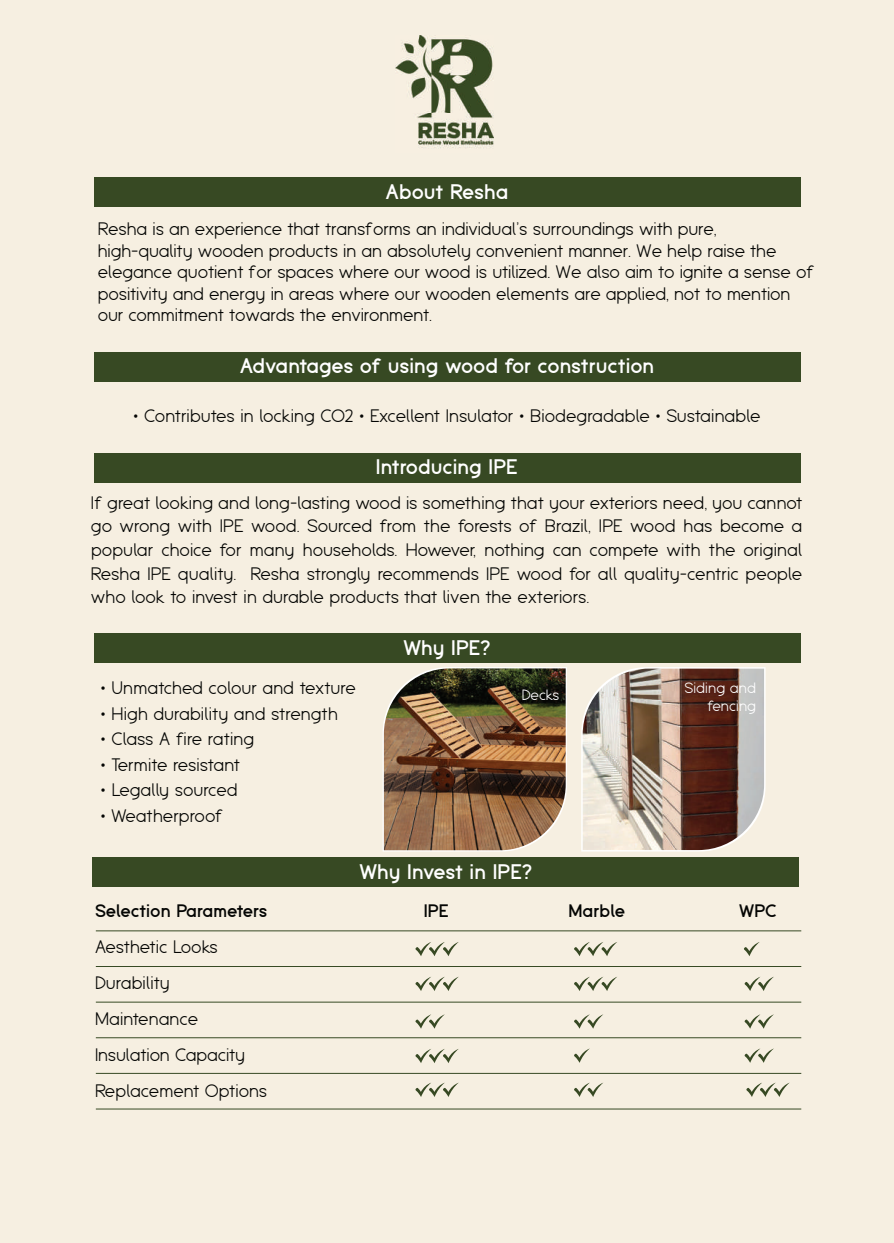
<style>
.page{position:relative;width:894px;height:1243px;background:#f6efe1}
.page>*{position:absolute;margin:0;border:0;box-sizing:border-box;transform-origin:0 0}
.t1{font:700 21px "Espera";color:#fff}
.t2{font:18px/23.7px "Espera";letter-spacing:-.01em;color:#040503}
.t3{font:700 18px "Espera";color:#040503}
.t4{font:14.85px/17.9px "Espera";color:#fff;text-align:right}
</style>
<div class="page">
<img style="left:396px;top:35px;width:97px;height:113px">
<div style="left:94px;top:352px;width:706px;height:29px;background:#374923"></div>
<div style="left:94px;top:453px;width:706px;height:29px;background:#374923"></div>
<div style="left:94px;top:177px;width:706px;height:30px;background:#374923"></div>
<div style="left:94px;top:634px;width:706px;height:29px;background:#374923"></div>
<div style="left:93px;top:857px;width:706px;height:29px;background:#374923"></div>
<hr style="left:96px;top:930px;width:705px;height:1px;background:#374a24">
<hr style="left:96px;top:966px;width:705px;height:1px;background:#374a24">
<hr style="left:96px;top:1002px;width:705px;height:1px;background:#374a24">
<hr style="left:96px;top:1037px;width:705px;height:1px;background:#374a24">
<hr style="left:96px;top:1073px;width:705px;height:1px;background:#374a24">
<hr style="left:96px;top:1108px;width:705px;height:1px;background:#374a24">
<svg style="left:744px;top:942px;width:16px;height:14px"></svg>
<svg style="left:415px;top:1014px;width:30px;height:15px"></svg>
<svg style="left:415px;top:942px;width:44px;height:14px"></svg>
<svg style="left:415px;top:976px;width:44px;height:15px"></svg>
<svg style="left:415px;top:1049px;width:44px;height:14px"></svg>
<svg style="left:574px;top:1014px;width:29px;height:15px"></svg>
<svg style="left:574px;top:1048px;width:16px;height:15px"></svg>
<svg style="left:745px;top:1048px;width:29px;height:15px"></svg>
<svg style="left:745px;top:1014px;width:29px;height:15px"></svg>
<svg style="left:745px;top:976px;width:29px;height:15px"></svg>
<svg style="left:574px;top:1082px;width:29px;height:15px"></svg>
<svg style="left:574px;top:942px;width:43px;height:14px"></svg>
<svg style="left:746px;top:1082px;width:44px;height:15px"></svg>
<svg style="left:574px;top:976px;width:43px;height:15px"></svg>
<svg style="left:415px;top:1082px;width:44px;height:15px"></svg>
<svg style="left:382px;top:667px;width:185px;height:184px"></svg>
<svg style="left:581px;top:667px;width:185px;height:184px"></svg>
<img style="left:583px;top:668px;width:181px;height:182px">
<img style="left:384px;top:668px;width:182px;height:137px">
<img style="left:384px;top:805px;width:178px;height:45px">
<p class="t1" style="left:385px;top:179px;width:125px">About Resha</p>
<p class="t2" style="left:98px;top:218px;width:718px;line-height:21.6px">Resha is an experience that transforms an individual’s surroundings with pure, high-quality wooden products in an absolutely convenient manner. We help raise the elegance quotient for spaces where our wood is utilized. We also aim to ignite a sense of positivity and energy in areas where our wooden elements are applied, not to mention our commitment towards the environment.</p>
<p class="t1" style="left:240px;top:354px;width:416px">Advantages of using wood for construction</p>
<p class="t2" style="left:133px;top:403px;width:629px">• Contributes in locking CO2 • Excellent Insulator • Biodegradable • Sustainable</p>
<p class="t1" style="left:376px;top:455px;width:143px">Introducing IPE</p>
<p class="t2" style="left:91px;top:490px;width:713px;text-align:justify">If great looking and long-lasting wood is something that your exteriors need, you cannot go wrong with IPE wood. Sourced from the forests of Brazil, IPE wood has become a popular choice for many households. However, nothing can compete with the original Resha IPE quality. Resha strongly recommends IPE wood for all quality-centric people who look to invest in durable products that liven the exteriors.</p>
<p class="t2" style="left:100px;top:676px;width:257px">• Unmatched colour and texture</p>
<p class="t2" style="left:100px;top:702px;width:239px">• High durability and strength</p>
<p class="t2" style="left:101px;top:727px;width:155px">• Class A fire rating</p>
<p class="t2" style="left:101px;top:753px;width:141px">• Termite resistant</p>
<p class="t2" style="left:101px;top:778px;width:138px">• Legally sourced</p>
<p class="t2" style="left:101px;top:804px;width:124px">• Weatherproof</p>
<p class="t1" style="left:403px;top:635px;width:89px">Why IPE?</p>
<p class="t4" style="left:522px;top:686px;width:39px">Decks</p>
<p class="t4" style="left:684px;top:679px;width:73px">Siding and fencing</p>
<p class="t1" style="left:359px;top:859px;width:175px">Why Invest in IPE?</p>
<p class="t3" style="left:95px;top:900px;width:174px">Selection Parameters</p>
<p class="t3" style="left:424px;top:900px;width:27px">IPE</p>
<p class="t3" style="left:568px;top:900px;width:58px">Marble</p>
<p class="t3" style="left:739px;top:900px;width:39px">WPC</p>
<p class="t2" style="left:95px;top:929px;width:174px;line-height:36px">Aesthetic Looks<br>Durability<br>Maintenance<br>Insulation Capacity<br>Replacement Options</p>
</div>
